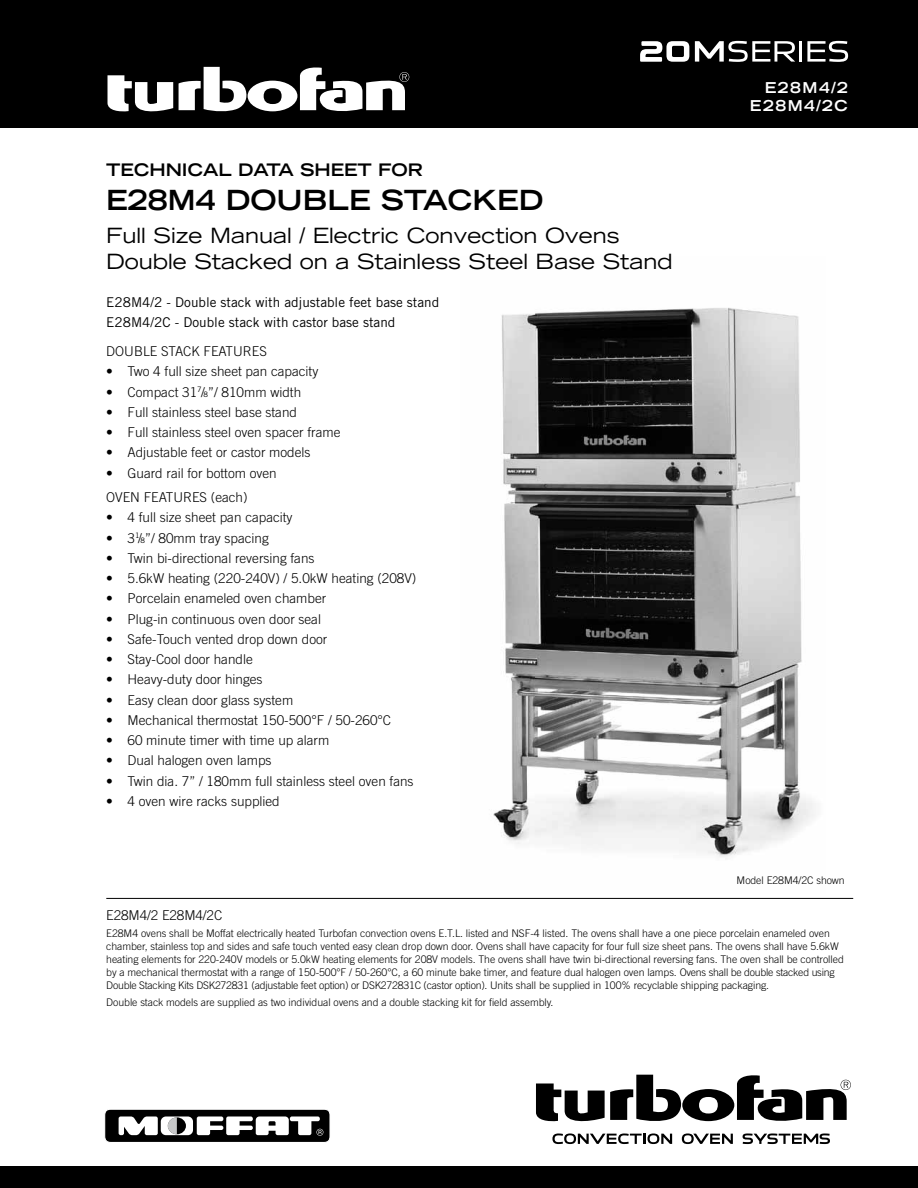
<style>
.page{position:relative;width:918px;height:1188px;background:#fff}
.page>*{position:absolute;margin:0;border:0;box-sizing:border-box;transform-origin:0 0}
.t1{font:700 expanded 27.75px "Trade Gothic LH";color:#000}
.t2{font:expanded 21px/25.2px "Trade Gothic LH";color:#000}
.t3{font:700 expanded 17.25px "Trade Gothic LH";color:#000}
.t4{font:700 expanded 15px/18px "Trade Gothic LH";letter-spacing:.1em;color:#fff;text-align:right}
.t5{font:300 13.5px/24.5px "Trade Gothic";color:#000}
.t6{font:13.5px/20.2px "Trade Gothic";color:#000}
.t7{font:300 10.5px/12.9px "Trade Gothic";letter-spacing:-.005em;color:#000}
.s1{font-weight:400;font-size:7.5px}
</style>
<div class="page">
<img style="left:493px;top:307px;width:322px;height:552px">
<div style="left:0;top:0;width:918px;height:128px;background:#000"></div>
<svg style="left:695px;top:41px;width:100px;height:21px"></svg>
<hr style="left:799px;top:41px;width:3px;height:21px;background:#fff">
<svg style="left:807px;top:41px;width:41px;height:21px"></svg>
<svg style="left:640px;top:41px;width:49px;height:21px"></svg>
<svg style="left:108px;top:75px;width:65px;height:37px"></svg>
<svg style="left:179px;top:66px;width:230px;height:46px"></svg>
<div style="left:0;top:1167px;width:918px;height:21px;background:#000"></div>
<svg style="left:552px;top:1133px;width:120px;height:11px"></svg>
<svg style="left:682px;top:1133px;width:51px;height:11px"></svg>
<svg style="left:743px;top:1133px;width:87px;height:11px"></svg>
<svg style="left:104px;top:1109px;width:226px;height:34px"></svg>
<hr style="left:106px;top:898px;width:747px;height:1px;background:#000">
<svg style="left:536px;top:1074px;width:315px;height:48px"></svg>
<h3 class="t3" style="left:106px;top:159px;width:318px">TECHNICAL DATA SHEET FOR</h3>
<h1 class="t1" style="left:106px;top:182px;width:439px">E28M4 DOUBLE STACKED</h1>
<h2 class="t2" style="left:106px;top:223px;width:568px">Full Size Manual / Electric Convection Ovens<br>Double Stacked on a Stainless Steel Base Stand</h2>
<p class="t6" style="left:106px;top:292px;width:334px">E28M4/2 - Double stack with adjustable feet base stand<br>E28M4/2C - Double stack with castor base stand</p>
<p class="t5" style="left:106px;top:339px;width:162px">DOUBLE STACK FEATURES</p>
<p class="t5" style="left:106px;top:359px;width:214px">• Two 4 full size sheet pan capacity</p>
<p class="t5" style="left:106px;top:379px;width:196px">• Compact 31<sup>7</sup>/<span class="s1">8</span>”/ 810mm width</p>
<p class="t5" style="left:106px;top:400px;width:192px">• Full stainless steel base stand</p>
<p class="t5" style="left:106px;top:420px;width:236px">• Full stainless steel oven spacer frame</p>
<p class="t5" style="left:106px;top:440px;width:206px">• Adjustable feet or castor models</p>
<p class="t5" style="left:106px;top:460px;width:172px">• Guard rail for bottom oven<br>OVEN FEATURES (each)</p>
<p class="t5" style="left:106px;top:505px;width:188px">• 4 full size sheet pan capacity</p>
<p class="t5" style="left:106px;top:525px;width:164px">• 3<sup>1</sup>/<span class="s1">8</span>”/ 80mm tray spacing</p>
<p class="t5" style="left:106px;top:546px;width:210px">• Twin bi-directional reversing fans</p>
<p class="t5" style="left:106px;top:566px;width:312px">• 5.6kW heating (220-240V) / 5.0kW heating (208V)</p>
<p class="t5" style="left:106px;top:586px;width:222px">• Porcelain enameled oven chamber</p>
<p class="t5" style="left:106px;top:606px;width:216px">• Plug-in continuous oven door seal</p>
<p class="t5" style="left:106px;top:627px;width:223px">• Safe-Touch vented drop down door</p>
<p class="t5" style="left:106px;top:647px;width:148px">• Stay-Cool door handle</p>
<p class="t5" style="left:106px;top:667px;width:158px">• Heavy-duty door hinges</p>
<p class="t5" style="left:106px;top:687px;width:188px">• Easy clean door glass system</p>
<p class="t5" style="left:106px;top:708px;width:286px">• Mechanical thermostat 150-500°F / 50-260°C</p>
<p class="t5" style="left:106px;top:728px;width:225px">• 60 minute timer with time up alarm</p>
<p class="t5" style="left:106px;top:748px;width:167px">• Dual halogen oven lamps</p>
<p class="t5" style="left:106px;top:768px;width:309px">• Twin dia. 7” / 180mm full stainless steel oven fans</p>
<p class="t5" style="left:106px;top:789px;width:175px">• 4 oven wire racks supplied</p>
<h3 class="t4" style="left:750px;top:78px;width:99px">E28M4/2<br>E28M4/2C</h3>
<p class="t7" style="left:737px;top:874px;width:110px">Model E28M4/2C shown</p>
<p class="t5" style="left:106px;top:903px;width:118px">E28M4/2 E28M4/2C</p>
<p class="t7" style="left:106px;top:927px;width:739px">E28M4 ovens shall be Moffat electrically heated Turbofan convection ovens E.T.L. listed and NSF-4 listed. The ovens shall have a one piece porcelain enameled oven chamber, stainless top and sides and safe touch vented easy clean drop down door. Ovens shall have capacity for four full size sheet pans. The ovens shall have 5.6kW heating elements for 220-240V models or 5.0kW heating elements for 208V models. The ovens shall have twin bi-directional reversing fans. The oven shall be controlled by a mechanical thermostat with a range of 150-500°F / 50-260°C, a 60 minute bake timer, and feature dual halogen oven lamps. Ovens shall be double stacked using Double Stacking Kits DSK272831 (adjustable feet option) or DSK272831C (castor option). Units shall be supplied in 100% recyclable shipping packaging.</p>
<p class="t7" style="left:106px;top:996px;width:449px">Double stack models are supplied as two individual ovens and a double stacking kit for field assembly.</p>
</div>
